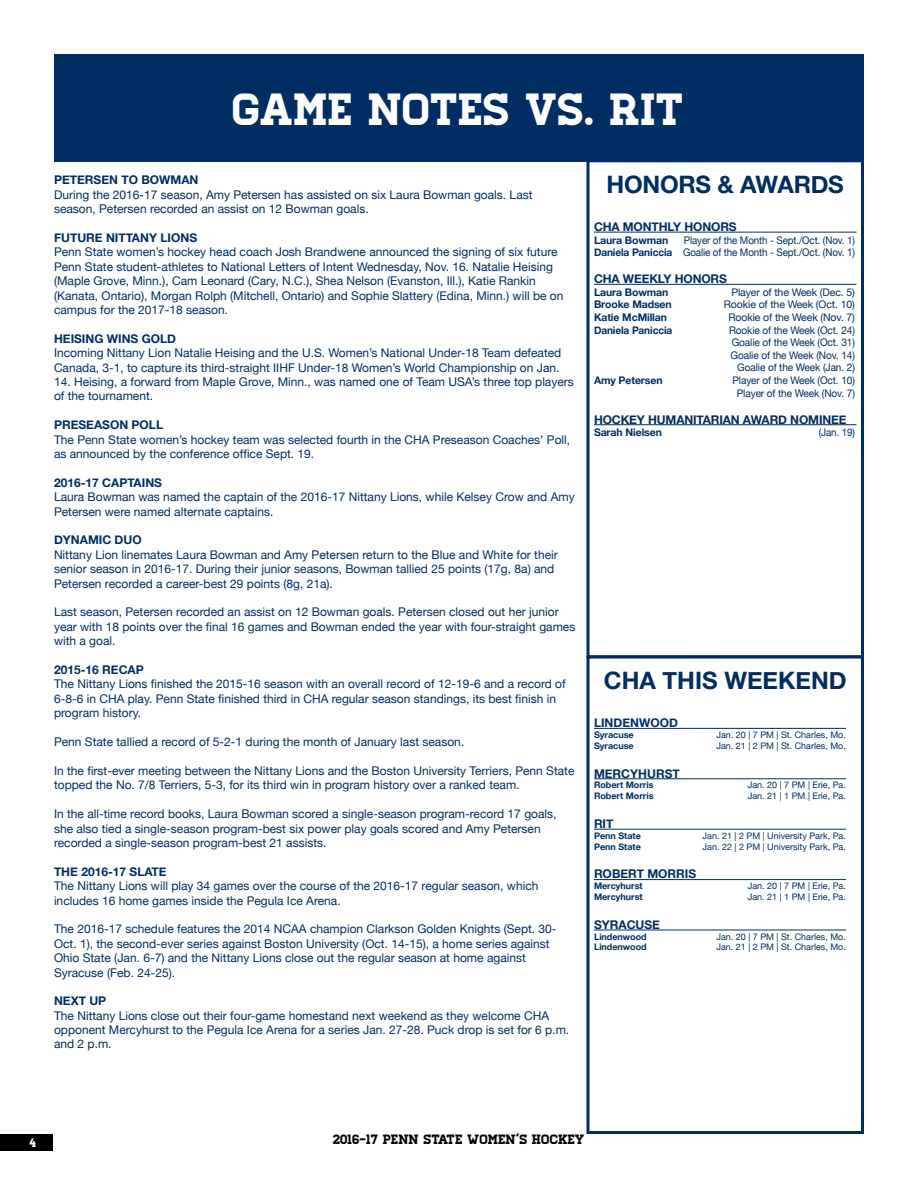
<style>
.page{position:relative;width:918px;height:1188px;background:#fff}
.page>*{position:absolute;margin:0;border:0;box-sizing:border-box;transform-origin:0 0}
.t1{font:45px "Homestead";color:#fff}
.t2{font:700 24px "Helvetica Neue";color:#002d62}
.t3{font:13.5px "Homestead";color:#000}
.t4{font:12px/14.4px "Helvetica Neue";color:#002d62}
.t5{font:700 12px "Helvetica Neue";color:#002d62}
.t6{font:12px "Homestead";color:#fff}
.t7{font:10.5px/12.6px "Helvetica Neue";letter-spacing:-.01em;color:#002d62;text-align:right;scale:.96 1}
.t8{font:10.5px/12.6px "Helvetica Neue";letter-spacing:-.01em;color:#002d62;text-align:right;scale:.93 1}
.t9{font:700 10.5px "Helvetica Neue";letter-spacing:-.01em;color:#002d62}
.t10{font:10.5px "Helvetica Neue";letter-spacing:-.01em;color:#002d62}
.t11{font:700 10.5px "Helvetica Neue";letter-spacing:-.01em;color:#002d62;scale:.96 1}
.t12{font:9px "Helvetica Neue";color:#002d62}
.t13{font:700 9px "Helvetica Neue";color:#002d62}
.s1{font-weight:700}
</style>
<div class="page">
<div style="left:0;top:1134px;width:53px;height:17px;background:#000"></div>
<div style="left:54px;top:54px;width:810px;height:108px;background:#002d62"></div>
<hr style="left:594px;top:232px;width:262px;height:1px;background:#002d62">
<hr style="left:594px;top:284px;width:262px;height:1px;background:#002d62">
<hr style="left:594px;top:424px;width:262px;height:1px;background:#002d62">
<div style="left:586px;top:159px;width:278px;height:499px;border:3px solid #002d62"></div>
<hr style="left:594px;top:728px;width:252px;height:1px;background:#002d62">
<hr style="left:594px;top:778px;width:252px;height:1px;background:#002d62">
<hr style="left:594px;top:829px;width:252px;height:1px;background:#002d62">
<hr style="left:594px;top:879px;width:252px;height:1px;background:#002d62">
<hr style="left:594px;top:930px;width:252px;height:1px;background:#002d62">
<div style="left:586px;top:656px;width:278px;height:478px;border:3px solid #002d62"></div>
<h1 class="t1" style="left:233px;top:83px;width:453px">GAME NOTES VS. RIT</h1>
<p class="t5" style="left:54px;top:173px;width:146px">PETERSEN TO BOWMAN</p>
<p class="t4" style="left:54px;top:187px;width:480px">During the 2016-17 season, Amy Petersen has assisted on six Laura Bowman goals. Last season, Petersen recorded an assist on 12 Bowman goals.</p>
<p class="t5" style="left:54px;top:230px;width:145px">FUTURE NITTANY LIONS</p>
<p class="t4" style="left:54px;top:245px;width:511px">Penn State women’s hockey head coach Josh Brandwene announced the signing of six future Penn State student-athletes to National Letters of Intent Wednesday, Nov. 16. Natalie Heising (Maple Grove, Minn.), Cam Leonard (Cary, N.C.), Shea Nelson (Evanston, Ill.), Katie Rankin (Kanata, Ontario), Morgan Rolph (Mitchell, Ontario) and Sophie Slattery (Edina, Minn.) will be on campus for the 2017-18 season.</p>
<p class="t5" style="left:54px;top:331px;width:124px">HEISING WINS GOLD</p>
<p class="t4" style="left:54px;top:346px;width:509px">Incoming Nittany Lion Natalie Heising and the U.S. Women’s National Under-18 Team defeated<br>Canada, 3-1, to capture its third-straight IIHF Under-18 Women’s World Championship on Jan.</p>
<p class="t4" style="left:54px;top:374px;width:521px">14. Heising, a forward from Maple Grove, Minn., was named one of Team USA’s three top players of the tournament.</p>
<p class="t5" style="left:54px;top:418px;width:111px">PRESEASON POLL</p>
<p class="t4" style="left:54px;top:432px;width:518px">The Penn State women’s hockey team was selected fourth in the CHA Preseason Coaches’ Poll, as announced by the conference office Sept. 19.</p>
<p class="t5" style="left:54px;top:475px;width:110px">2016-17 CAPTAINS</p>
<p class="t4" style="left:54px;top:490px;width:522px">Laura Bowman was named the captain of the 2016-17 Nittany Lions, while Kelsey Crow and Amy<br>Petersen were named alternate captains.</p>
<p class="t5" style="left:54px;top:533px;width:89px">DYNAMIC DUO</p>
<p class="t4" style="left:54px;top:547px;width:505px">Nittany Lion linemates Laura Bowman and Amy Petersen return to the Blue and White for their senior season in 2016-17. During their junior seasons, Bowman tallied 25 points (17g, 8a) and<br>Petersen recorded a career-best 29 points (8g, 21a).</p>
<p class="t4" style="left:54px;top:605px;width:523px">Last season, Petersen recorded an assist on 12 Bowman goals. Petersen closed out her junior year with 18 points over the final 16 games and Bowman ended the year with four-straight games with a goal.</p>
<p class="t5" style="left:54px;top:662px;width:91px">2015-16 RECAP</p>
<p class="t4" style="left:54px;top:677px;width:513px">The Nittany Lions finished the 2015-16 season with an overall record of 12-19-6 and a record of<br>6-8-6 in CHA play. Penn State finished third in CHA regular season standings, its best finish in program history.</p>
<p class="t4" style="left:54px;top:734px;width:412px">Penn State tallied a record of 5-2-1 during the month of January last season.</p>
<p class="t4" style="left:54px;top:763px;width:522px">In the first-ever meeting between the Nittany Lions and the Boston University Terriers, Penn State topped the No. 7/8 Terriers, 5-3, for its third win in program history over a ranked team.</p>
<p class="t4" style="left:54px;top:806px;width:504px">In the all-time record books, Laura Bowman scored a single-season program-record 17 goals, she also tied a single-season program-best six power play goals scored and Amy Petersen recorded a single-season program-best 21 assists.</p>
<p class="t5" style="left:54px;top:864px;width:114px">THE 2016-17 SLATE</p>
<p class="t4" style="left:54px;top:878px;width:486px">The Nittany Lions will play 34 games over the course of the 2016-17 regular season, which includes 16 home games inside the Pegula Ice Arena.</p>
<p class="t4" style="left:54px;top:922px;width:504px">The 2016-17 schedule features the 2014 NCAA champion Clarkson Golden Knights (Sept. 30- Oct. 1), the second-ever series against Boston University (Oct. 14-15), a home series against Ohio State (Jan. 6-7) and the Nittany Lions close out the regular season at home against Syracuse (Feb. 24-25).</p>
<p class="t5" style="left:54px;top:994px;width:54px">NEXT UP</p>
<p class="t4" style="left:54px;top:1008px;width:517px">The Nittany Lions close out their four-game homestand next weekend as they welcome CHA opponent Mercyhurst to the Pegula Ice Arena for a series Jan. 27-28. Puck drop is set for 6 p.m. and 2 p.m.</p>
<h2 class="t2" style="left:607px;top:170px;width:239px">HONORS &amp; AWARDS</h2>
<p class="t5" style="left:594px;top:219px;width:144px">CHA MONTHLY HONORS</p>
<p class="t9" style="left:594px;top:233px;width:76px">Laura Bowman</p>
<p class="t8" style="left:594px;top:233px;width:282px">Player of the Month - Sept./Oct. (Nov. 1)<br><span class="s1">Daniela Paniccia</span> Goalie of the Month - Sept./Oct. (Nov. 1)</p>
<p class="t5" style="left:594px;top:271px;width:134px">CHA WEEKLY HONORS</p>
<p class="t9" style="left:594px;top:285px;width:76px">Laura Bowman</p>
<p class="t10" style="left:731px;top:286px;width:125px">Player of the Week (Dec. 5)</p>
<p class="t9" style="left:594px;top:298px;width:79px">Brooke Madsen</p>
<p class="t10" style="left:724px;top:298px;width:133px">Rookie of the Week (Oct. 10)</p>
<p class="t9" style="left:594px;top:311px;width:75px">Katie McMillan</p>
<p class="t10" style="left:728px;top:311px;width:128px">Rookie of the Week (Nov. 7)</p>
<p class="t11" style="left:594px;top:323px;width:83px">Daniela Paniccia</p>
<p class="t7" style="left:729px;top:323px;width:133px">Rookie of the Week (Oct. 24)<br>Goalie of the Week (Oct. 31)<br>Goalie of the Week (Nov. 14)<br>Goalie of the Week (Jan. 2)</p>
<p class="t9" style="left:594px;top:374px;width:70px">Amy Petersen</p>
<p class="t7" style="left:732px;top:374px;width:129px;text-align:center">Player of the Week (Oct. 10)<br>Player of the Week (Nov. 7)</p>
<p class="t5" style="left:594px;top:412px;width:254px">HOCKEY HUMANITARIAN AWARD NOMINEE</p>
<p class="t9" style="left:594px;top:426px;width:69px">Sarah Nielsen</p>
<p class="t8" style="left:819px;top:426px;width:41px">(Jan. 19)</p>
<h2 class="t2" style="left:604px;top:666px;width:244px">CHA THIS WEEKEND</h2>
<p class="t5" style="left:594px;top:715px;width:85px">LINDENWOOD</p>
<p class="t13" style="left:594px;top:729px;width:41px">Syracuse</p>
<p class="t12" style="left:716px;top:729px;width:131px">Jan. 20 | 7 PM | St. Charles, Mo.</p>
<p class="t13" style="left:594px;top:740px;width:41px">Syracuse</p>
<p class="t12" style="left:716px;top:740px;width:131px">Jan. 21 | 2 PM | St. Charles, Mo.</p>
<p class="t5" style="left:594px;top:766px;width:87px">MERCYHURST</p>
<p class="t13" style="left:594px;top:780px;width:61px">Robert Morris</p>
<p class="t12" style="left:748px;top:780px;width:100px">Jan. 20 | 7 PM | Erie, Pa.</p>
<p class="t13" style="left:594px;top:790px;width:61px">Robert Morris</p>
<p class="t12" style="left:748px;top:791px;width:100px">Jan. 21 | 1 PM | Erie, Pa.</p>
<p class="t5" style="left:594px;top:816px;width:21px">RIT</p>
<p class="t13" style="left:594px;top:830px;width:48px">Penn State</p>
<p class="t12" style="left:703px;top:830px;width:145px">Jan. 21 | 2 PM | University Park, Pa.</p>
<p class="t13" style="left:594px;top:841px;width:48px">Penn State</p>
<p class="t12" style="left:703px;top:841px;width:145px">Jan. 22 | 2 PM | University Park, Pa.</p>
<p class="t5" style="left:594px;top:867px;width:104px">ROBERT MORRIS</p>
<p class="t13" style="left:594px;top:880px;width:50px">Mercyhurst</p>
<p class="t12" style="left:748px;top:881px;width:100px">Jan. 20 | 7 PM | Erie, Pa.</p>
<p class="t13" style="left:594px;top:891px;width:50px">Mercyhurst</p>
<p class="t12" style="left:748px;top:891px;width:100px">Jan. 21 | 1 PM | Erie, Pa.</p>
<p class="t5" style="left:594px;top:917px;width:68px">SYRACUSE</p>
<p class="t13" style="left:594px;top:931px;width:54px">Lindenwood</p>
<p class="t12" style="left:716px;top:931px;width:131px">Jan. 20 | 7 PM | St. Charles, Mo.</p>
<p class="t13" style="left:594px;top:942px;width:54px">Lindenwood</p>
<p class="t12" style="left:716px;top:942px;width:131px">Jan. 21 | 2 PM | St. Charles, Mo.</p>
<p class="t6" style="left:30px;top:1136px;width:8px">4</p>
<p class="t3" style="left:333px;top:1132px;width:253px">2016-17 PENN STATE WOMEN’S HOCKEY</p>
</div>
